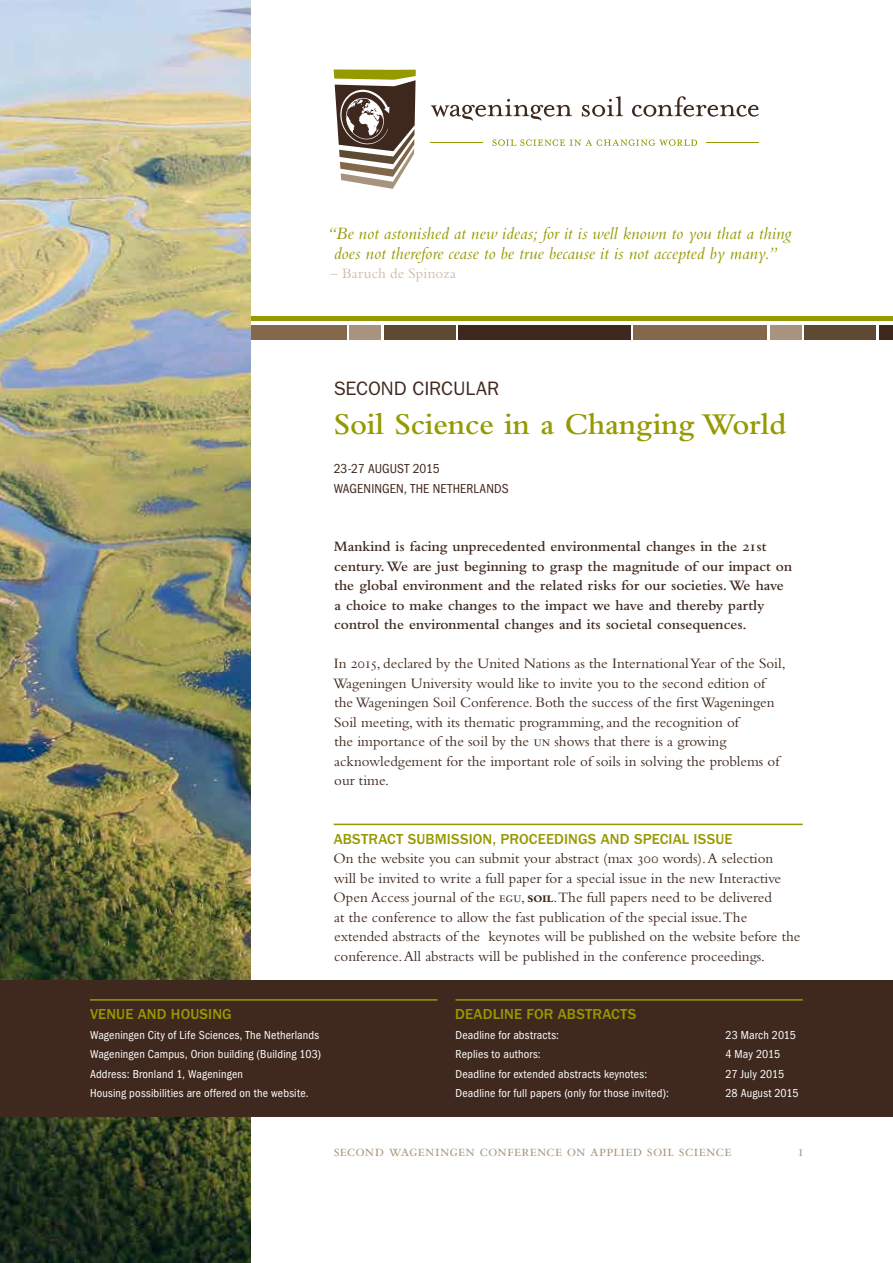
<style>
.page{position:relative;width:893px;height:1263px;background:#fff}
.page>*{position:absolute;margin:0;border:0;box-sizing:border-box;transform-origin:0 0}
.t1{font:600 31.5px "Bembo Std";color:#959a00}
.t2{font:19.5px "ITC Franklin Gothic Std";letter-spacing:-.005em;color:#3f291e}
.t3{font:italic 18px/19.5px "Bembo Std";color:#959a00;text-align:center}
.t4{font:16.5px "Bembo Std";letter-spacing:.015em;color:#a8947e}
.t5{font:15px/19.5px "Bembo Std";color:#3f291e}
.t6{font:600 15px/19.5px "Bembo Std";color:#3f291e}
.t7{font:500 15px "ITC Franklin Gothic Std";letter-spacing:.01em;color:#959a00}
.t8{font:15px "Bembo Std";letter-spacing:.01em;color:#cdbcaa}
.t9{font:15px "Bembo Std";color:#a8947e}
.t10{font:condensed 13.5px/19.5px "ITC Franklin Gothic Std";letter-spacing:.01em;color:#3f291e}
.t11{font:condensed 12px/19.5px "ITC Franklin Gothic Std";letter-spacing:.01em;color:#fff}
.s1{font-weight:800;font-size:10.5px}
</style>
<div class="page">
<svg style="left:493px;top:139px;width:204px;height:7px"></svg>
<svg style="left:334px;top:69px;width:82px;height:120px"></svg>
<hr style="left:431px;top:142px;width:52px;height:1px;background:#959a00">
<hr style="left:707px;top:142px;width:52px;height:1px;background:#959a00">
<svg style="left:582px;top:96px;width:41px;height:21px"></svg>
<svg style="left:632px;top:96px;width:127px;height:21px"></svg>
<svg style="left:431px;top:99px;width:141px;height:22px"></svg>
<div style="left:459px;top:325px;width:172px;height:15px;background:#3f291e"></div>
<div style="left:634px;top:325px;width:133px;height:15px;background:#83684b"></div>
<div style="left:770px;top:325px;width:31px;height:15px;background:#a8947e"></div>
<div style="left:804px;top:325px;width:72px;height:15px;background:#5e4932"></div>
<div style="left:0;top:316px;width:893px;height:5px;background:#959a00"></div>
<div style="left:879px;top:325px;width:14px;height:15px;background:#3f291e"></div>
<div style="left:213px;top:325px;width:133px;height:15px;background:#83684b"></div>
<div style="left:349px;top:325px;width:32px;height:15px;background:#a8947e"></div>
<div style="left:384px;top:325px;width:72px;height:15px;background:#5e4932"></div>
<img style="left:0;top:0;width:251px;height:1263px">
<div style="left:0;top:980px;width:893px;height:137px;background:#3f291e"></div>
<hr style="left:334px;top:824px;width:469px;height:1px;background:#959a00">
<hr style="left:90px;top:999px;width:347px;height:2px;background:#959a00">
<hr style="left:455px;top:999px;width:348px;height:2px;background:#959a00">
<p class="t3" style="left:327px;top:224px;width:466px">“Be not astonished at new ideas; for it is well known to you that a thing does not therefore cease to be true because it is not accepted by many.”</p>
<p class="t8" style="left:330px;top:265px;width:127px">– Baruch de Spinoza</p>
<h2 class="t2" style="left:334px;top:377px;width:167px">SECOND CIRCULAR</h2>
<h1 class="t1" style="left:334px;top:407px;width:454px">Soil Science in a Changing World</h1>
<p class="t10" style="left:334px;top:459px;width:177px">23-27 AUGUST 2015<br>WAGENINGEN, THE NETHERLANDS</p>
<p class="t6" style="left:334px;top:537px;width:460px">Mankind is facing unprecedented environmental changes in the 21st century. We are just beginning to grasp the magnitude of our impact on the global environment and the related risks for our societies. We have a choice to make changes to the impact we have and thereby partly control the environmental changes and its societal consequences.</p>
<p class="t5" style="left:333px;top:654px;width:454px">In 2015, declared by the United Nations as the International Year of the Soil, Wageningen University would like to invite you to the second edition of the Wageningen Soil Conference. Both the success of the first Wageningen Soil meeting, with its thematic programming, and the recognition of<br>the importance of the soil by the un shows that there is a growing acknowledgement for the important role of soils in solving the problems of our time.</p>
<p class="t7" style="left:334px;top:830px;width:400px">ABSTRACT SUBMISSION, PROCEEDINGS AND SPECIAL ISSUE</p>
<p class="t5" style="left:334px;top:849px;width:468px">On the website you can submit your abstract (max 300 words). A selection<br>will be invited to write a full paper for a special issue in the new Interactive Open Access journal of the egu, <span class="s1">soil</span>.The full papers need to be delivered<br>at the conference to allow the fast publication of the special issue.The extended abstracts of the keynotes will be published on the website before the conference. All abstracts will be published in the conference proceedings.</p>
<p class="t7" style="left:90px;top:1006px;width:143px">VENUE AND HOUSING</p>
<p class="t11" style="left:90px;top:1025px;width:233px">Wageningen City of Life Sciences, The Netherlands Wageningen Campus, Orion building (Building 103)<br>Address: Bronland 1, Wageningen<br>Housing possibilities are offered on the website.</p>
<p class="t7" style="left:455px;top:1006px;width:183px">DEADLINE FOR ABSTRACTS</p>
<p class="t11" style="left:455px;top:1025px;width:105px">Deadline for abstracts:</p>
<p class="t11" style="left:725px;top:1025px;width:72px">23 March 2015</p>
<p class="t11" style="left:455px;top:1045px;width:87px">Replies to authors:</p>
<p class="t11" style="left:725px;top:1045px;width:56px">4 May 2015</p>
<p class="t11" style="left:455px;top:1064px;width:193px">Deadline for extended abstracts keynotes:</p>
<p class="t11" style="left:725px;top:1064px;width:60px">27 July 2015</p>
<p class="t11" style="left:455px;top:1084px;width:215px">Deadline for full papers (only for those invited):</p>
<p class="t11" style="left:725px;top:1084px;width:75px">28 August 2015</p>
<p class="t4" style="left:334px;top:1141px;width:399px">second wageningen conference on applied soil science</p>
<p class="t9" style="left:799px;top:1142px;width:6px">i</p>
</div>
